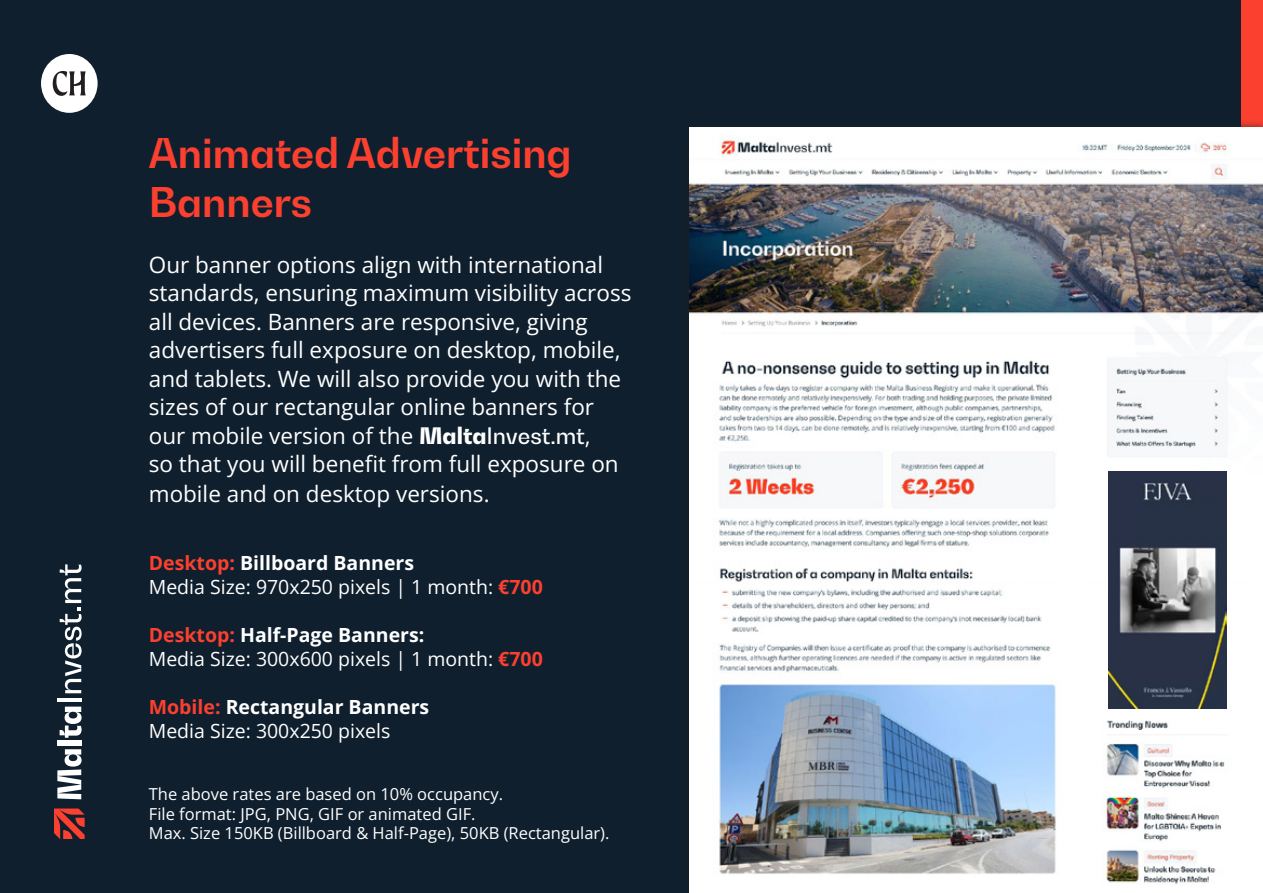
<style>
.page{position:relative;width:1263px;height:893px;background:#0f1f2e}
.page>*{position:absolute;margin:0;border:0;box-sizing:border-box;transform-origin:0 0}
.t1{font:700 40.5px/48.6px "Bw Gradual DEMO";color:#fc4030}
.t2{font:22.5px/28.7px "Open Sans";color:#fff}
.t3{font:19.5px/24px "Open Sans";color:#fff}
.t4{font:16.5px/19.5px "Open Sans";color:#fff}
.s1{font-family:"Bw Gradual DEMO";font-weight:800}
.s2{font-family:"Bw Gradual DEMO";font-weight:500}
.s3{font-weight:700;color:#fc4030}
.s4{font-weight:700}
</style>
<div class="page">
<svg style="left:41px;top:54px;width:57px;height:59px"></svg>
<svg style="left:54px;top:808px;width:31px;height:31px"></svg>
<svg style="left:57px;top:749px;width:25px;height:50px"></svg>
<div style="left:57px;top:740px;width:24px;height:6px;background:#fff"></div>
<svg style="left:60px;top:707px;width:22px;height:31px"></svg>
<hr style="left:57px;top:698px;width:24px;height:4px;background:#fff">
<svg style="left:60px;top:564px;width:22px;height:129px"></svg>
<div style="left:1242px;top:0;width:21px;height:893px;background:#fc4030"></div>
<div style="left:681px;top:119px;width:582px;height:774px;background:#231f20;opacity:.75"></div>
<img style="left:689px;top:135px;width:574px;height:246px">
<img style="left:689px;top:381px;width:574px;height:202px">
<img style="left:689px;top:583px;width:574px;height:310px">
<img style="left:1108px;top:471px;width:118px;height:237px">
<h1 class="t1" style="left:149px;top:128px;width:424px">Animated Advertising<br>Banners</h1>
<p class="t2" style="left:149px;top:250px;width:484px">Our banner options align with international standards, ensuring maximum visibility across all devices. Banners are responsive, giving advertisers full exposure on desktop, mobile, and tablets. We will also provide you with the sizes of our rectangular online banners for our mobile version of the <span class="s1">Malta</span><span class="s2">Invest.mt</span>,<br>so that you will benefit from full exposure on mobile and on desktop versions.</p>
<p class="t3" style="left:149px;top:551px;width:396px"><span class="s3">Desktop:</span> <span class="s4">Billboard Banners<br></span>Media Size: 970x250 pixels | 1 month: <span class="s3">€700</span></p>
<p class="t3" style="left:149px;top:623px;width:396px"><span class="s3">Desktop:</span> <span class="s4">Half-Page Banners:<br></span>Media Size: 300x600 pixels | 1 month: <span class="s3">€700</span></p>
<p class="t3" style="left:149px;top:695px;width:282px"><span class="s3">Mobile:</span> <span class="s4">Rectangular Banners<br></span>Media Size: 300x250 pixels</p>
<p class="t4" style="left:149px;top:784px;width:462px">The above rates are based on 10% occupancy.<br>File format: JPG, PNG, GIF or animated GIF.<br>Max. Size 150KB (Billboard &amp; Half-Page), 50KB (Rectangular).</p>
</div>
